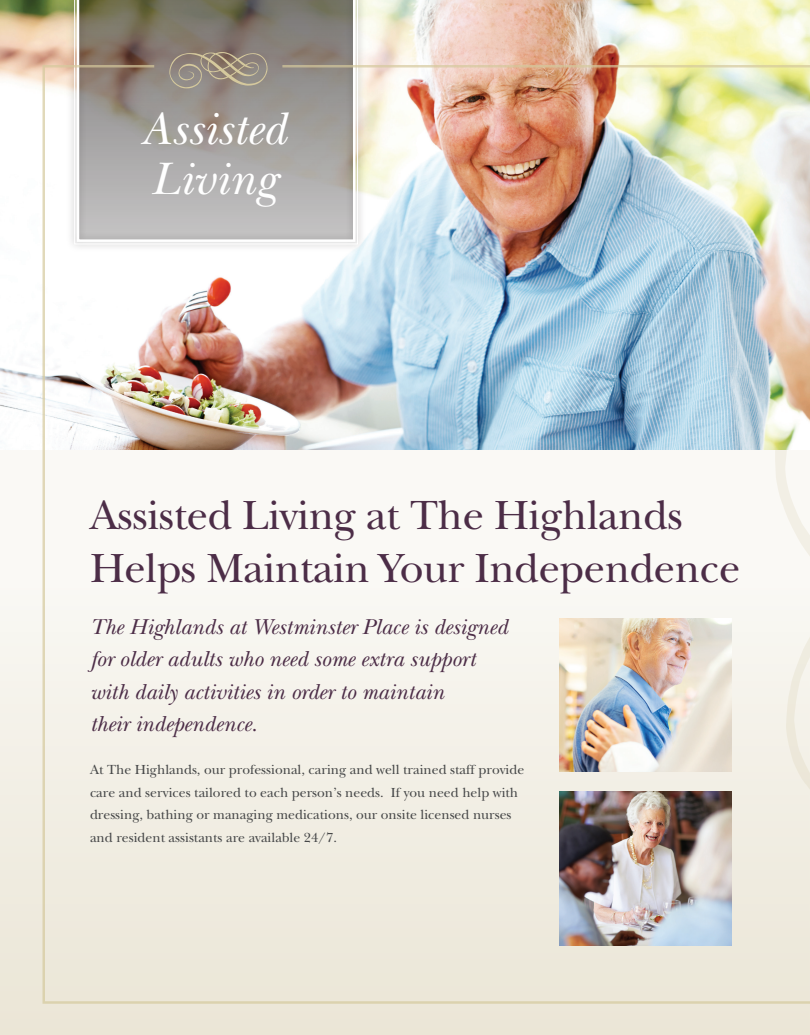
<style>
.page{position:relative;width:810px;height:1035px;background:#fff}
.page>*{position:absolute;margin:0;border:0;box-sizing:border-box;transform-origin:0 0}
.t1{font:italic 47.5px/50px "New Baskerville";color:#fff}
.t2{font:42.5px/52.5px "New Baskerville";letter-spacing:-.01em;color:#4c2d47}
.t3{font:italic 22.5px/32.5px "New Baskerville";color:#4c2d47}
.t4{font:13.75px/22.5px "New Baskerville";color:#454647}
</style>
<div class="page">
<svg style="left:0;top:588px;width:810px;height:447px;background:#eee9dc"></svg>
<img style="left:0;top:0;width:810px;height:414px">
<svg style="left:74px;top:0;width:284px;height:64px;background:#80796c"></svg>
<svg style="left:169px;top:52px;width:99px;height:12px"></svg>
<img style="left:41px;top:64px;width:769px;height:941px">
<h1 class="t1" style="left:141px;top:104px;width:147px">Assisted<br>Living</h1>
<h2 class="t2" style="left:90px;top:490px;width:652px">Assisted Living at The Highlands<br>Helps Maintain Your Independence</h2>
<h3 class="t3" style="left:90px;top:610px;width:419px">The Highlands at Westminster Place is designed for older adults who need some extra support with daily activities in order to maintain<br>their independence.</h3>
<p class="t4" style="left:90px;top:759px;width:436px">At The Highlands, our professional, caring and well trained staff provide care and services tailored to each person’s needs. If you need help with dressing, bathing or managing medications, our onsite licensed nurses and resident assistants are available 24/7.</p>
</div>
